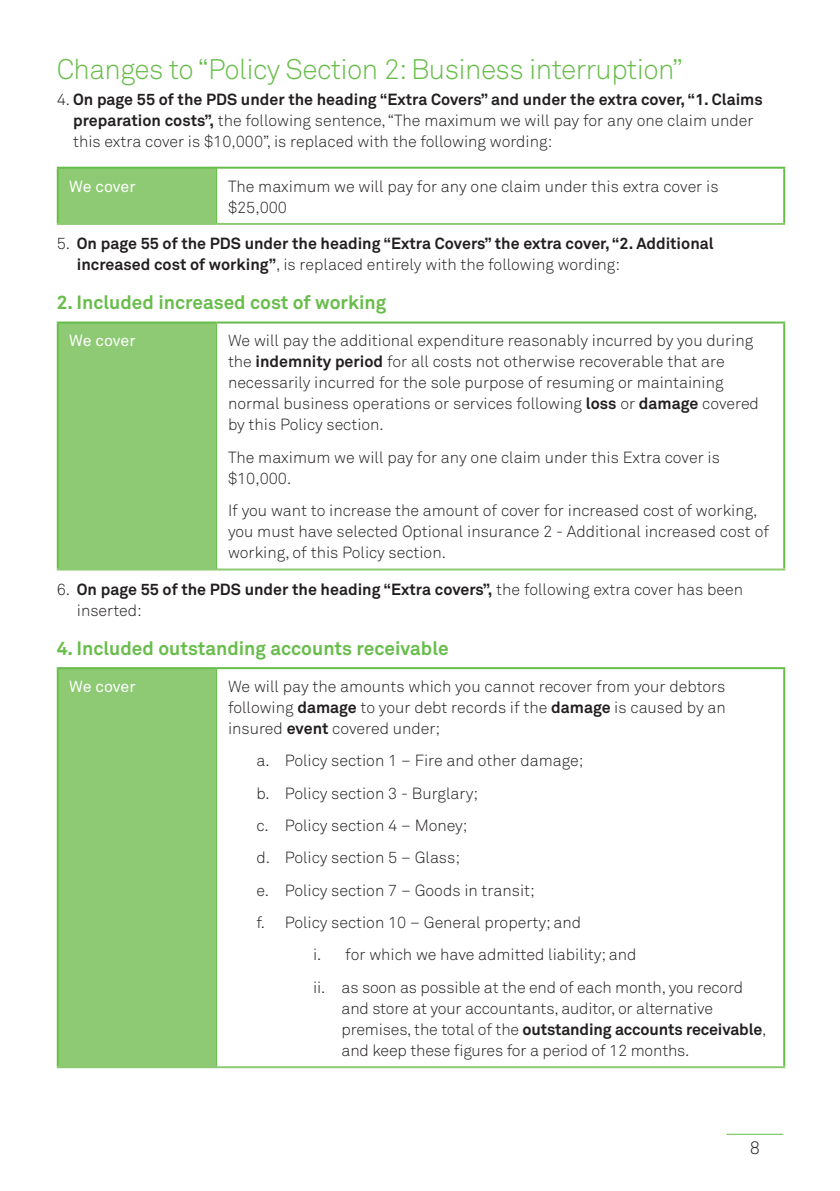
<style>
.page{position:relative;width:840px;height:1191px;background:#fff}
.page>*{position:absolute;margin:0;border:0;box-sizing:border-box;transform-origin:0 0}
.t1{font:300 28px "Akkurat Std";letter-spacing:-.02em;color:#67bd4a}
.t2{font:700 19px "Akkurat Std";color:#67bd4a}
.t3{font:300 18px "Akkurat Std";color:#231f20}
.t4{font:300 16px/21px "Akkurat Std";color:#231f20}
.t5{font:700 16px/21px "Akkurat Std";color:#231f20}
.t6{font:16px "Akkurat Std";letter-spacing:-.005em;color:#fff}
.s1{font-weight:700}
.s2{font-weight:300}
</style>
<div class="page">
<hr style="left:726px;top:1134px;width:56px;height:1px;background:#67bd4a">
<div style="left:58px;top:168px;width:158px;height:56px;background:#8dca73"></div>
<hr style="left:57px;top:167px;width:159px;height:2px;background:#67bd4a">
<hr style="left:57px;top:169px;width:2px;height:54px;background:#67bd4a">
<hr style="left:216px;top:167px;width:568px;height:2px;background:#67bd4a">
<hr style="left:782px;top:169px;width:2px;height:54px;background:#67bd4a">
<hr style="left:57px;top:223px;width:159px;height:2px;background:#8dca73">
<hr style="left:216px;top:223px;width:568px;height:2px;background:#8dca73">
<hr style="left:216px;top:169px;width:1px;height:54px;background:#67bd4a">
<div style="left:58px;top:322px;width:158px;height:247px;background:#8dca73"></div>
<hr style="left:57px;top:321px;width:159px;height:2px;background:#67bd4a">
<hr style="left:57px;top:323px;width:2px;height:245px;background:#67bd4a">
<hr style="left:216px;top:321px;width:568px;height:2px;background:#67bd4a">
<hr style="left:782px;top:323px;width:2px;height:245px;background:#67bd4a">
<hr style="left:57px;top:568px;width:159px;height:2px;background:#8dca73">
<hr style="left:216px;top:568px;width:568px;height:2px;background:#8dca73">
<hr style="left:216px;top:323px;width:1px;height:245px;background:#67bd4a">
<div style="left:58px;top:668px;width:158px;height:399px;background:#8dca73"></div>
<hr style="left:57px;top:667px;width:159px;height:2px;background:#67bd4a">
<hr style="left:57px;top:669px;width:2px;height:397px;background:#67bd4a">
<hr style="left:216px;top:667px;width:568px;height:2px;background:#67bd4a">
<hr style="left:782px;top:669px;width:2px;height:397px;background:#67bd4a">
<hr style="left:57px;top:1066px;width:159px;height:2px;background:#8dca73">
<hr style="left:216px;top:1066px;width:568px;height:2px;background:#8dca73">
<hr style="left:216px;top:669px;width:1px;height:397px;background:#67bd4a">
<h1 class="t1" style="left:57px;top:52px;width:627px">Changes to “Policy Section 2: Business interruption”</h1>
<p class="t4" style="left:73px;top:89px;width:690px;text-indent:-16px">4. <span class="s1">On page 55 of the PDS under the heading “Extra Covers” and under the extra cover, “1. Claims preparation costs”,</span> the following sentence, “The maximum we will pay for any one claim under this extra cover is $10,000”, is replaced with the following wording:</p>
<p class="t6" style="left:69px;top:177px;width:68px">We cover</p>
<p class="t4" style="left:228px;top:175px;width:491px">The maximum we will pay for any one claim under this extra cover is $25,000</p>
<p class="t5" style="left:77px;top:233px;width:638px;text-indent:-20px"><span class="s2">5.</span> On page 55 of the PDS under the heading “Extra Covers” the extra cover, “2. Additional increased cost of working”<span class="s2">, is replaced entirely with the following wording:</span></p>
<p class="t2" style="left:57px;top:291px;width:331px">2. Included increased cost of working</p>
<p class="t6" style="left:69px;top:331px;width:68px">We cover</p>
<p class="t4" style="left:228px;top:330px;width:532px">We will pay the additional expenditure reasonably incurred by you during the <span class="s1">indemnity period</span> for all costs not otherwise recoverable that are necessarily incurred for the sole purpose of resuming or maintaining normal business operations or services following <span class="s1">loss</span> or <span class="s1">damage</span> covered by this Policy section.</p>
<p class="t4" style="left:228px;top:447px;width:493px">The maximum we will pay for any one claim under this Extra cover is $10,000.</p>
<p class="t4" style="left:228px;top:500px;width:542px">If you want to increase the amount of cover for increased cost of working, you must have selected Optional insurance 2 - Additional increased cost of working, of this Policy section.</p>
<p class="t5" style="left:77px;top:578px;width:667px;text-indent:-20px"><span class="s2">6.</span> On page 55 of the PDS under the heading “Extra covers”, <span class="s2">the following extra cover has been inserted:</span></p>
<p class="t2" style="left:57px;top:636px;width:393px">4. Included outstanding accounts receivable</p>
<p class="t6" style="left:69px;top:677px;width:68px">We cover</p>
<p class="t4" style="left:228px;top:676px;width:499px;text-align:justify">We will pay the amounts which you cannot recover from your debtors following <span class="s1">damage</span> to your debt records if the <span class="s1">damage</span> is caused by an insured <span class="s1">event</span> covered under;</p>
<p class="t4" style="left:256px;top:750px;width:328px">a. Policy section 1 – Fire and other damage;</p>
<p class="t4" style="left:256px;top:782px;width:223px">b. Policy section 3 - Burglary;</p>
<p class="t4" style="left:256px;top:815px;width:212px">c. Policy section 4 – Money;</p>
<p class="t4" style="left:256px;top:847px;width:205px">d. Policy section 5 – Glass;</p>
<p class="t4" style="left:256px;top:879px;width:280px">e. Policy section 7 – Goods in transit;</p>
<p class="t4" style="left:256px;top:912px;width:326px">f. Policy section 10 – General property; and</p>
<p class="t4" style="left:313px;top:944px;width:325px">i. for which we have admitted liability; and</p>
<p class="t4" style="left:313px;top:976px;width:431px">ii. as soon as possible at the end of each month, you record</p>
<p class="t4" style="left:341px;top:997px;width:426px">and store at your accountants, auditor, or alternative premises, the total of the <span class="s1">outstanding accounts receivable</span>, and keep these figures for a period of 12 months.</p>
<p class="t3" style="left:749px;top:1137px;width:12px">8</p>
</div>
